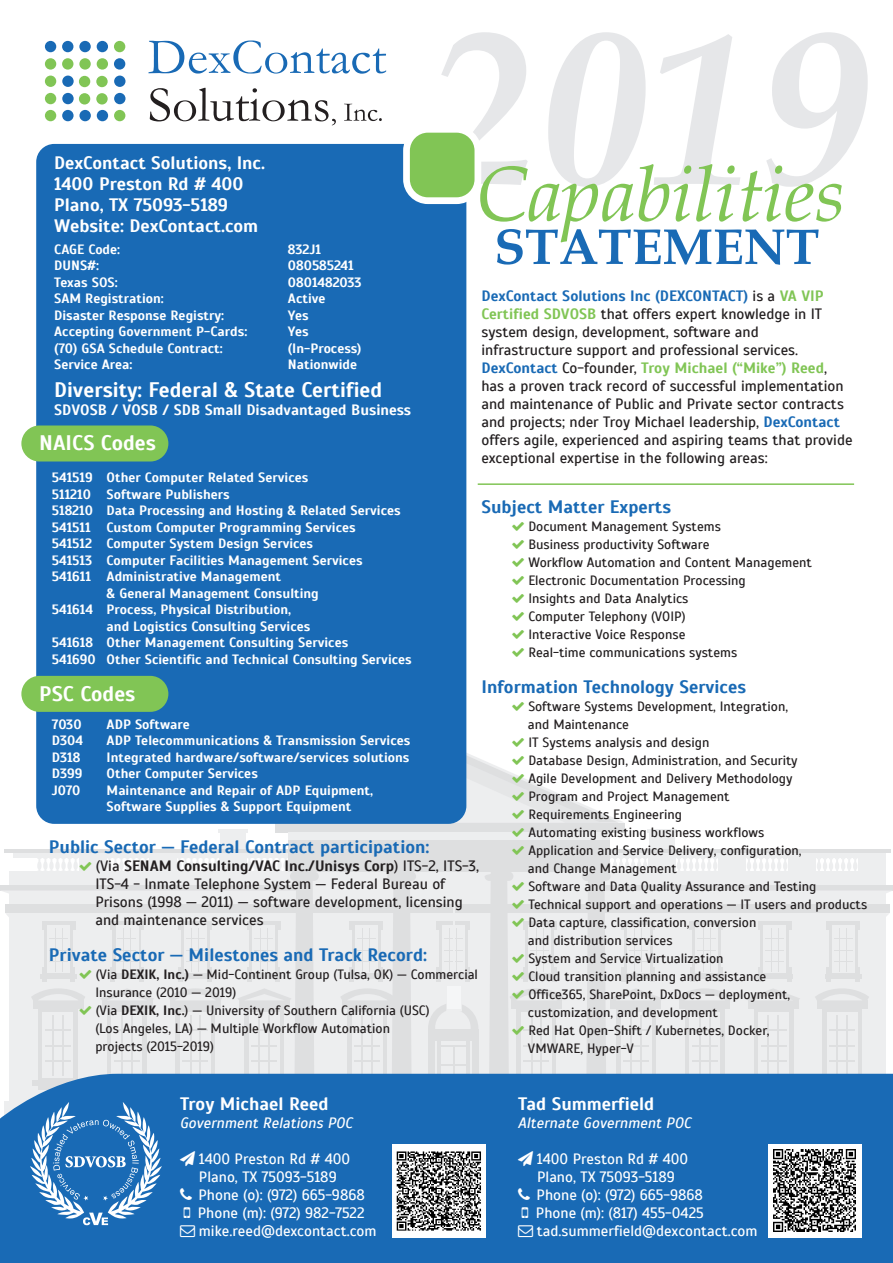
<style>
.page{position:relative;width:893px;height:1263px;background:#fff}
.page>*{position:absolute;margin:0;border:0;box-sizing:border-box;transform-origin:0 0}
.t1{font:700 21px "Scada";color:#fff}
.t2{font:700 18px "Scada";color:#196ab5}
.t3{font:700 18px/21px "Scada";color:#fff}
.t4{font:15px/18px "Scada";color:#231f20}
.t5{font:15px/18px "Scada";color:#fff}
.t6{font:italic 15px "Scada";color:#fff}
.t7{font:700 15px "Scada";color:#fff}
.t8{font:13.5px/18px "Scada";color:#231f20}
.t9{font:700 13.5px/16.5px "Scada";color:#fff}
.s1{font-weight:700;color:#196ab5}
.s2{font-weight:700;color:#81c555}
.s3{font-weight:700}
</style>
<div class="page">
<div style="left:649px;top:833px;width:25px;height:17px;background:#edeeef"></div>
<hr style="left:647px;top:829px;width:29px;height:4px;background:#edeeef">
<div style="left:220px;top:832px;width:25px;height:18px;background:#edeeef"></div>
<hr style="left:218px;top:829px;width:29px;height:3px;background:#e6e7e9">
<div style="left:288px;top:832px;width:321px;height:40px;background:#dedfe0"></div>
<div style="left:288px;top:832px;width:321px;height:8px;background:#edeeef"></div>
<div style="left:36px;top:144px;width:430px;height:680px;background:#196ab5;border-radius:18px"></div>
<svg style="left:148px;top:40px;width:238px;height:34px"></svg>
<svg style="left:150px;top:88px;width:186px;height:37px"></svg>
<svg style="left:344px;top:104px;width:38px;height:17px"></svg>
<div style="left:45px;top:41px;width:11px;height:11px;background:#196ab5;border-radius:50%"></div>
<div style="left:45px;top:58px;width:11px;height:12px;background:#81c555;border-radius:50%"></div>
<div style="left:45px;top:76px;width:11px;height:11px;background:#81c555;border-radius:50%"></div>
<div style="left:45px;top:93px;width:11px;height:11px;background:#81c555;border-radius:50%"></div>
<div style="left:45px;top:110px;width:11px;height:11px;background:#81c555;border-radius:50%"></div>
<div style="left:62px;top:41px;width:11px;height:11px;background:#196ab5;border-radius:50%"></div>
<div style="left:79px;top:41px;width:12px;height:11px;background:#196ab5;border-radius:50%"></div>
<div style="left:97px;top:41px;width:11px;height:11px;background:#196ab5;border-radius:50%"></div>
<div style="left:114px;top:41px;width:11px;height:11px;background:#81c555;border-radius:50%"></div>
<div style="left:62px;top:58px;width:11px;height:12px;background:#81c555;border-radius:50%"></div>
<div style="left:79px;top:58px;width:12px;height:12px;background:#81c555;border-radius:50%"></div>
<div style="left:97px;top:58px;width:11px;height:12px;background:#81c555;border-radius:50%"></div>
<div style="left:114px;top:58px;width:11px;height:12px;background:#196ab5;border-radius:50%"></div>
<div style="left:62px;top:76px;width:12px;height:11px;background:#196ab5;border-radius:50%"></div>
<div style="left:114px;top:76px;width:11px;height:11px;background:#196ab5;border-radius:50%"></div>
<div style="left:62px;top:93px;width:12px;height:11px;background:#196ab5;border-radius:50%"></div>
<div style="left:114px;top:93px;width:11px;height:11px;background:#196ab5;border-radius:50%"></div>
<div style="left:62px;top:110px;width:12px;height:11px;background:#196ab5;border-radius:50%"></div>
<div style="left:79px;top:110px;width:12px;height:11px;background:#196ab5;border-radius:50%"></div>
<div style="left:97px;top:110px;width:11px;height:11px;background:#196ab5;border-radius:50%"></div>
<div style="left:114px;top:110px;width:11px;height:11px;background:#81c555;border-radius:50%"></div>
<div style="left:79px;top:76px;width:11px;height:11px;background:#81c555;border-radius:50%"></div>
<div style="left:79px;top:93px;width:11px;height:12px;background:#81c555;border-radius:50%"></div>
<div style="left:96px;top:76px;width:12px;height:11px;background:#81c555;border-radius:50%"></div>
<div style="left:96px;top:93px;width:12px;height:12px;background:#81c555;border-radius:50%"></div>
<svg style="left:428px;top:32px;width:440px;height:233px"></svg>
<div style="left:0;top:1075px;width:893px;height:188px;background:#196ab5"></div>
<svg style="left:30px;top:1102px;width:132px;height:123px;background:#4989c4"></svg>
<div style="left:21px;top:425px;width:147px;height:36px;background:#81c555;border-radius:18px"></div>
<div style="left:21px;top:676px;width:147px;height:36px;background:#81c555;border-radius:18px"></div>
<div style="left:403px;top:126px;width:78px;height:78px;border:14px solid #fff;border-radius:18px"></div>
<div style="left:410px;top:133px;width:64px;height:64px;background:#81c555;border-radius:18px"></div>
<hr style="left:478px;top:483px;width:376px;height:2px;background:#81c555">
<div style="left:768px;top:1144px;width:93px;height:93px;background:#fff"></div>
<img style="left:773px;top:1149px;width:83px;height:82px">
<div style="left:392px;top:1144px;width:93px;height:93px;background:#fff"></div>
<img style="left:396px;top:1151px;width:85px;height:80px">
<svg style="left:275px;top:738px;width:350px;height:98px"></svg>
<svg style="left:180px;top:1151px;width:15px;height:15px"></svg>
<svg style="left:180px;top:1188px;width:12px;height:12px"></svg>
<svg style="left:184px;top:1207px;width:6px;height:11px"></svg>
<svg style="left:180px;top:1225px;width:15px;height:12px"></svg>
<svg style="left:518px;top:1151px;width:15px;height:15px"></svg>
<svg style="left:518px;top:1188px;width:12px;height:12px"></svg>
<svg style="left:522px;top:1207px;width:6px;height:11px"></svg>
<svg style="left:518px;top:1225px;width:15px;height:12px"></svg>
<svg style="left:0;top:846px;width:893px;height:229px;background:#e7e9ea"></svg>
<h2 class="t3" style="left:54px;top:153px;width:212px">DexContact Solutions, Inc.<br>1400 Preston Rd # 400<br>Plano, TX 75093-5189<br>Website: DexContact.com</h2>
<p class="t9" style="left:54px;top:241px;width:195px">CAGE Code:<br>DUNS#:<br>Texas SOS:<br>SAM Registration:<br>Disaster Response Registry:<br>Accepting Government P-Cards: (70) GSA Schedule Contract:<br>Service Area:</p>
<p class="t9" style="left:288px;top:241px;width:75px">832J1<br>080585241<br>0801482033<br>Active<br>Yes<br>Yes (In-Process)<br>Nationwide</p>
<p class="t4" style="left:481px;top:287px;width:373px"><span class="s1">DexContact Solutions Inc (DEXCONTACT)</span> is a <span class="s2">VA VIP Certified SDVOSB</span> that offers expert knowledge in IT system design, development, software and infrastructure support and professional services.<br><span class="s1">DexContact</span> Co-founder, <span class="s2">Troy Michael (“Mike”) Reed</span>, has a proven track record of successful implementation and maintenance of Public and Private sector contracts and projects; nder Troy Michael leadership, <span class="s1">DexContact </span>offers agile, experienced and aspiring teams that provide exceptional expertise in the following areas:</p>
<h2 class="t2" style="left:481px;top:495px;width:191px">Subject Matter Experts</h2>
<p class="t8" style="left:528px;top:517px;width:285px">Document Management Systems<br>Business productivity Software<br>Workflow Automation and Content Management Electronic Documentation Processing<br>Insights and Data Analytics<br>Computer Telephony (VOIP)<br>Interactive Voice Response<br>Real-time communications systems</p>
<h2 class="t2" style="left:481px;top:675px;width:266px">Information Technology Services</h2>
<p class="t8" style="left:528px;top:697px;width:341px">Software Systems Development, Integration,<br>and Maintenance<br>IT Systems analysis and design<br>Database Design, Administration, and Security<br>Agile Development and Delivery Methodology<br>Program and Project Management<br>Requirements Engineering<br>Automating existing business workflows<br>Application and Service Delivery, configuration,<br>and Change Management<br>Software and Data Quality Assurance and Testing Technical support and operations — IT users and products Data capture, classification, conversion<br>and distribution services<br>System and Service Virtualization<br>Cloud transition planning and assistance<br>Office365, SharePoint, DxDocs — deployment, customization, and development<br>Red Hat Open-Shift / Kubernetes, Docker,<br>VMWARE, Hyper-V</p>
<h1 class="t1" style="left:54px;top:377px;width:330px">Diversity: Federal &amp; State Certified</h1>
<p class="t7" style="left:54px;top:400px;width:359px">SDVOSB / VOSB / SDB Small Disadvantaged Business</p>
<h1 class="t1" style="left:39px;top:430px;width:118px">NAICS Codes</h1>
<p class="t9" style="left:107px;top:469px;width:307px">Other Computer Related Services<br>Software Publishers<br>Data Processing and Hosting &amp; Related Services Custom Computer Programming Services Computer System Design Services<br>Computer Facilities Management Services Administrative Management<br>&amp; General Management Consulting<br>Process, Physical Distribution,<br>and Logistics Consulting Services<br>Other Management Consulting Services<br>Other Scientific and Technical Consulting Services</p>
<h1 class="t1" style="left:39px;top:681px;width:98px">PSC Codes</h1>
<p class="t9" style="left:52px;top:716px;width:33px">7030<br>D304<br>D318<br>D399<br>J070</p>
<p class="t9" style="left:107px;top:716px;width:305px">ADP Software<br>ADP Telecommunications &amp; Transmission Services Integrated hardware/software/services solutions Other Computer Services<br>Maintenance and Repair of ADP Equipment, Software Supplies &amp; Support Equipment</p>
<h2 class="t2" style="left:49px;top:835px;width:382px">Public Sector — Federal Contract participation:</h2>
<p class="t4" style="left:95px;top:857px;width:385px">(Via <span class="s3">SENAM Consulting/VAC Inc./Unisys Corp</span>) ITS-2, ITS-3, ITS-4 - Inmate Telephone System — Federal Bureau of Prisons (1998 — 2011) — software development, licensing and maintenance services</p>
<h2 class="t2" style="left:49px;top:943px;width:380px">Private Sector — Milestones and Track Record:</h2>
<p class="t8" style="left:95px;top:965px;width:384px">(Via <span class="s3">DEXIK, Inc.)</span> — Mid-Continent Group (Tulsa, OK) — Commercial Insurance (2010 — 2019)<br>(Via <span class="s3">DEXIK, Inc.</span>) — University of Southern California (USC)<br>(Los Angeles, LA) — Multiple Workflow Automation<br>projects (2015-2019)</p>
<p class="t9" style="left:52px;top:469px;width:43px">541519<br>511210<br>518210<br>541511<br>541512<br>541513<br>541611</p>
<p class="t9" style="left:52px;top:601px;width:43px">541614</p>
<p class="t9" style="left:52px;top:634px;width:45px">541618<br>541690</p>
<h2 class="t3" style="left:180px;top:1094px;width:150px">Troy Michael Reed</h2>
<p class="t6" style="left:180px;top:1114px;width:174px">Government Relations POC</p>
<p class="t5" style="left:198px;top:1150px;width:180px">1400 Preston Rd # 400<br>Plano, TX 75093-5189<br>Phone (o): (972) 665-9868<br>Phone (m): (972) 982-7522 mike.reed@dexcontact.com</p>
<h2 class="t3" style="left:518px;top:1094px;width:138px">Tad Summerfield</h2>
<p class="t6" style="left:518px;top:1114px;width:175px">Alternate Government POC</p>
<p class="t5" style="left:536px;top:1150px;width:223px">1400 Preston Rd # 400<br>Plano, TX 75093-5189<br>Phone (o): (972) 665-9868<br>Phone (m): (817) 455-0425 tad.summerfield@dexcontact.com</p>
</div>
